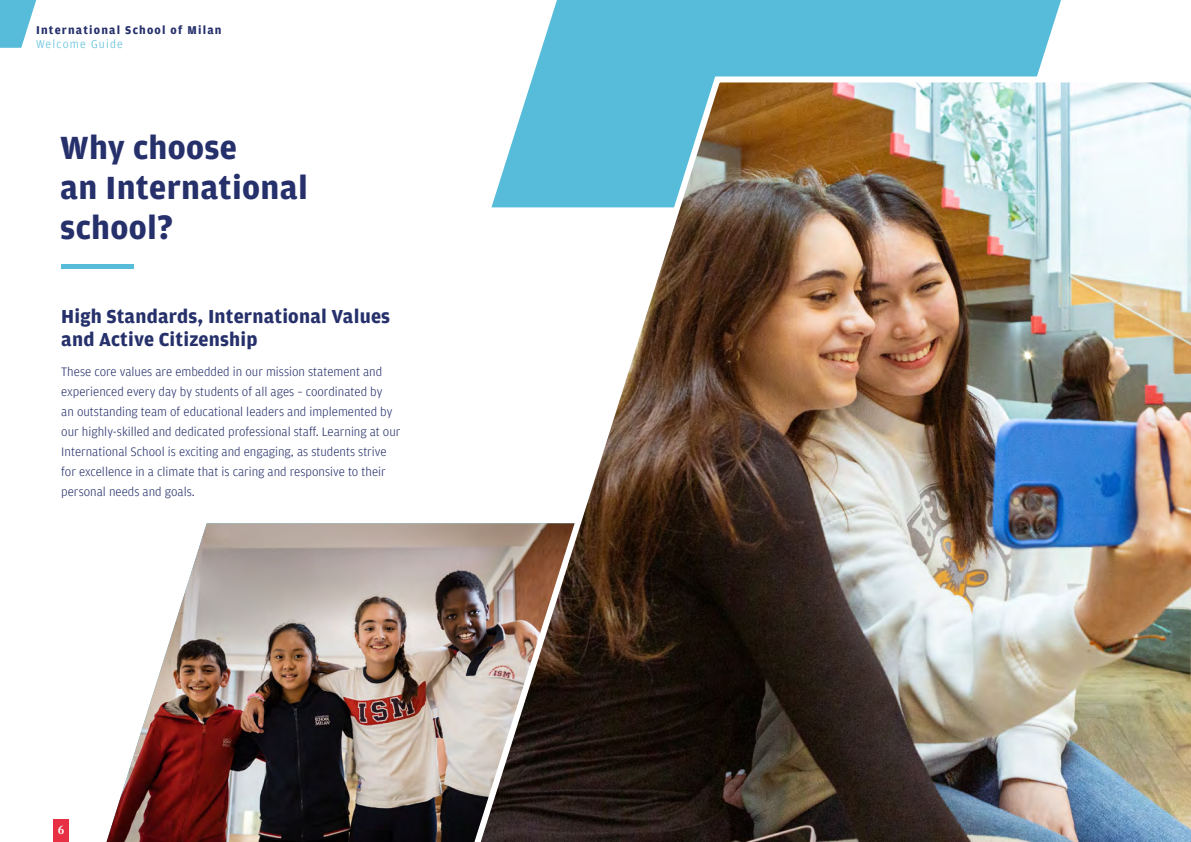
<style>
.page{position:relative;width:1191px;height:842px;background:#fff}
.page>*{position:absolute;margin:0;border:0;box-sizing:border-box;transform-origin:0 0}
.t1{font:700 34.1px/40px "Amplitude";letter-spacing:.01em;color:#26306b}
.t2{font:700 20px/23px "Amplitude";letter-spacing:.01em;color:#26306b}
.t3{font:700 13.4px "Bembo Std";color:#fff}
.t4{font:300 13px/20px "Amplitude";color:#26306b}
.t5{font:700 12px "Amplitude";letter-spacing:.1em;color:#26306b}
.t6{font:300 12px "Amplitude";letter-spacing:.1em;color:#56bcd9}
</style>
<div class="page">
<img style="left:106px;top:523px;width:332px;height:319px">
<div style="left:534px;top:0;width:527px;height:72px;background:#56bcd9"></div>
<hr style="left:61px;top:264px;width:73px;height:4px;background:#56bcd9">
<div style="left:54px;top:819px;width:15px;height:23px;background:#e73043"></div>
<img style="left:438px;top:72px;width:753px;height:770px">
<svg style="left:0;top:0;width:37px;height:48px"></svg>
<p class="t5" style="left:36px;top:23px;width:187px">International School of Milan</p>
<p class="t6" style="left:36px;top:37px;width:88px">Welcome Guide</p>
<h1 class="t1" style="left:60px;top:128px;width:249px">Why choose<br>an International school?</h1>
<h2 class="t2" style="left:61px;top:305px;width:330px">High Standards, International Values and Active Citizenship</h2>
<p class="t4" style="left:61px;top:362px;width:341px">These core values are embedded in our mission statement and experienced every day by students of all ages – coordinated by<br>an outstanding team of educational leaders and implemented by our highly-skilled and dedicated professional staff. Learning at our International School is exciting and engaging, as students strive for excellence in a climate that is caring and responsive to their personal needs and goals.</p>
<p class="t3" style="left:58px;top:822px;width:8px">6</p>
</div>
